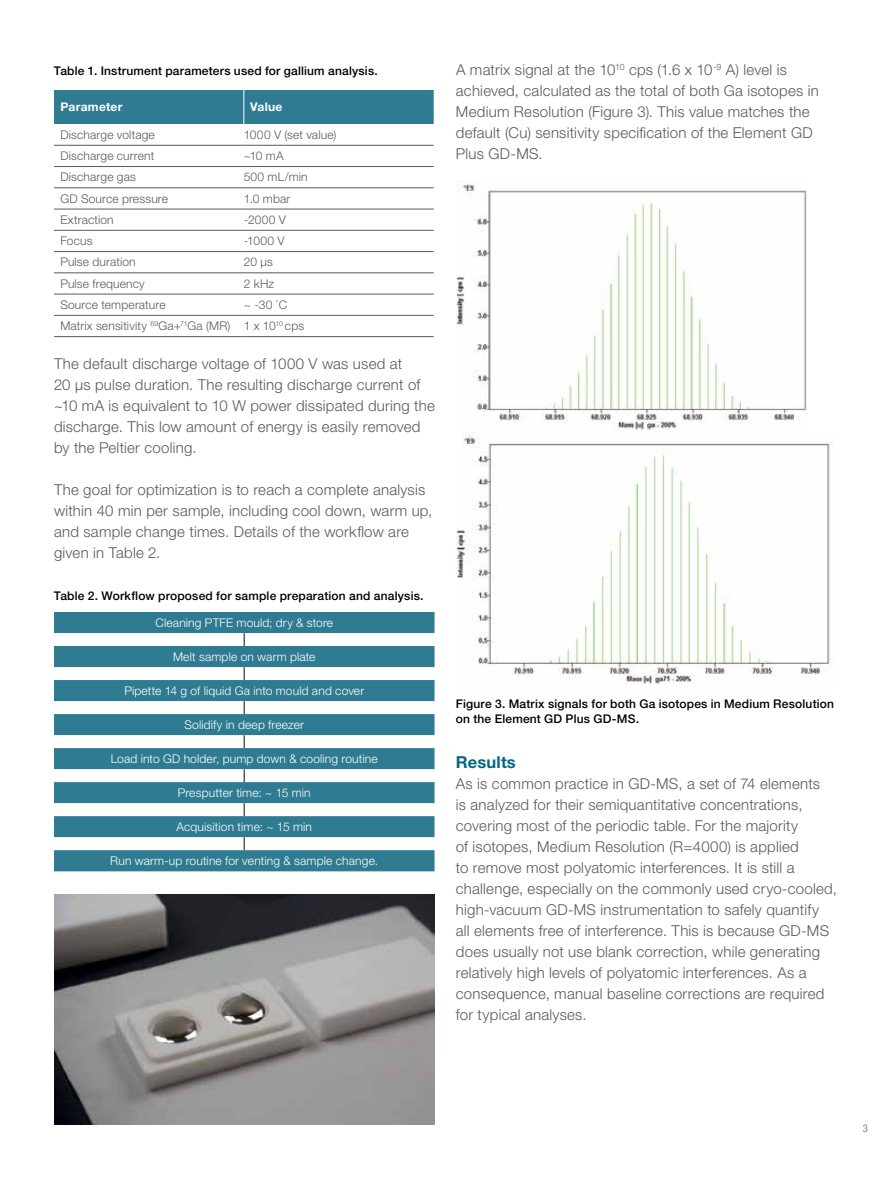
<style>
.page{position:relative;width:891px;height:1188px;background:#fff}
.page>*{position:absolute;margin:0;border:0;box-sizing:border-box;transform-origin:0 0}
.t1{font:700 16.5px "Helvetica Neue LT Std";letter-spacing:.01em;color:#006880}
.t2{font:300 15px/21px "Helvetica Neue LT Std";letter-spacing:.015em;color:#58595b}
.t3{font:300 12px "Helvetica Neue LT Std";letter-spacing:.015em;color:#fff}
.t4{font:300 12px/21.3px "Helvetica Neue LT Std";letter-spacing:.015em;color:#58595b}
.t5{font:500 12px/15.8px "Helvetica Neue LT Std";letter-spacing:.015em;color:#000}
.t6{font:700 12px "Helvetica Neue LT Std";letter-spacing:.025em;color:#fff}
.t7{font:300 condensed 10.5px "Helvetica Neue LT Std";color:#58595b}
</style>
<div class="page">
<div style="left:54px;top:90px;width:380px;height:34px;background:#2f7b91"></div>
<hr style="left:243px;top:90px;width:1px;height:34px;background:#fff">
<hr style="left:54px;top:166px;width:190px;height:1px;background:#58595b">
<hr style="left:244px;top:166px;width:190px;height:1px;background:#58595b">
<hr style="left:54px;top:188px;width:190px;height:1px;background:#58595b">
<hr style="left:244px;top:188px;width:190px;height:1px;background:#58595b">
<hr style="left:54px;top:209px;width:190px;height:1px;background:#58595b">
<hr style="left:244px;top:209px;width:190px;height:1px;background:#58595b">
<hr style="left:54px;top:230px;width:190px;height:1px;background:#58595b">
<hr style="left:244px;top:230px;width:190px;height:1px;background:#58595b">
<hr style="left:54px;top:251px;width:190px;height:1px;background:#58595b">
<hr style="left:244px;top:251px;width:190px;height:1px;background:#58595b">
<hr style="left:54px;top:273px;width:190px;height:1px;background:#58595b">
<hr style="left:244px;top:273px;width:190px;height:1px;background:#58595b">
<hr style="left:54px;top:294px;width:190px;height:1px;background:#58595b">
<hr style="left:244px;top:294px;width:190px;height:1px;background:#58595b">
<hr style="left:244px;top:315px;width:190px;height:1px;background:#58595b">
<hr style="left:244px;top:336px;width:190px;height:1px;background:#58595b">
<hr style="left:54px;top:145px;width:190px;height:1px;background:#58595b">
<hr style="left:244px;top:145px;width:190px;height:1px;background:#58595b">
<hr style="left:54px;top:315px;width:190px;height:1px;background:#58595b">
<hr style="left:54px;top:336px;width:190px;height:1px;background:#58595b">
<div style="left:54px;top:612px;width:381px;height:259px;background:#2f7b91"></div>
<svg style="left:54px;top:633px;width:381px;height:217px;fill:#2f7b91"></svg>
<svg style="left:244px;top:633px;width:1px;height:13px"></svg>
<svg style="left:244px;top:667px;width:1px;height:13px"></svg>
<svg style="left:244px;top:701px;width:1px;height:13px"></svg>
<svg style="left:244px;top:735px;width:1px;height:13px"></svg>
<svg style="left:244px;top:769px;width:1px;height:13px"></svg>
<svg style="left:244px;top:803px;width:1px;height:13px"></svg>
<svg style="left:244px;top:837px;width:1px;height:13px"></svg>
<img style="left:456px;top:182px;width:351px;height:248px">
<img style="left:456px;top:432px;width:377px;height:252px">
<img style="left:54px;top:894px;width:381px;height:231px">
<p class="t5" style="left:54px;top:62px;width:325px">Table 1. Instrument parameters used for gallium analysis.</p>
<p class="t6" style="left:60px;top:100px;width:64px">Parameter</p>
<p class="t6" style="left:250px;top:100px;width:34px">Value</p>
<p class="t4" style="left:60px;top:124px;width:96px">Discharge voltage</p>
<p class="t4" style="left:244px;top:124px;width:94px">1000 V (set value)</p>
<p class="t4" style="left:60px;top:145px;width:95px">Discharge current</p>
<p class="t4" style="left:244px;top:145px;width:41px">~10 mA</p>
<p class="t4" style="left:60px;top:166px;width:77px">Discharge gas</p>
<p class="t4" style="left:244px;top:166px;width:65px">500 mL/min</p>
<p class="t4" style="left:60px;top:188px;width:109px">GD Source pressure</p>
<p class="t4" style="left:244px;top:188px;width:48px">1.0 mbar</p>
<p class="t4" style="left:60px;top:209px;width:55px">Extraction</p>
<p class="t4" style="left:244px;top:209px;width:43px">-2000 V</p>
<p class="t4" style="left:60px;top:230px;width:34px">Focus</p>
<p class="t4" style="left:244px;top:230px;width:42px">-1000 V</p>
<p class="t4" style="left:60px;top:251px;width:77px">Pulse duration</p>
<p class="t4" style="left:244px;top:251px;width:31px">20 µs</p>
<p class="t4" style="left:60px;top:273px;width:86px">Pulse frequency</p>
<p class="t4" style="left:244px;top:273px;width:32px">2 kHz</p>
<p class="t4" style="left:60px;top:294px;width:107px">Source temperature</p>
<p class="t4" style="left:60px;top:294px;width:245px;text-indent:183px">~ -30 <sup>°</sup>C<br>Matrix sensitivity <sup>69</sup>Ga+<sup>71</sup>Ga (MR) 1 x 10<sup>10</sup> cps</p>
<p class="t2" style="left:54px;top:353px;width:382px">The default discharge voltage of 1000 V was used at<br>20 µs pulse duration. The resulting discharge current of ~10 mA is equivalent to 10 W power dissipated during the discharge. This low amount of energy is easily removed by the Peltier cooling.</p>
<p class="t2" style="left:54px;top:479px;width:380px">The goal for optimization is to reach a complete analysis within 40 min per sample, including cool down, warm up, and sample change times. Details of the workflow are given in Table 2.</p>
<p class="t5" style="left:54px;top:587px;width:371px">Table 2. Workflow proposed for sample preparation and analysis.</p>
<p class="t3" style="left:155px;top:615px;width:179px">Cleaning PTFE mould; dry &amp; store</p>
<p class="t3" style="left:173px;top:649px;width:144px">Melt sample on warm plate</p>
<p class="t3" style="left:124px;top:683px;width:241px">Pipette 14 g of liquid Ga into mould and cover</p>
<p class="t3" style="left:185px;top:717px;width:121px">Solidify in deep freezer</p>
<p class="t3" style="left:111px;top:751px;width:268px">Load into GD holder, pump down &amp; cooling routine</p>
<p class="t3" style="left:178px;top:785px;width:134px">Presputter time: ~ 15 min</p>
<p class="t3" style="left:177px;top:819px;width:137px">Acquisition time: ~ 15 min</p>
<p class="t3" style="left:110px;top:853px;width:270px">Run warm-up routine for venting &amp; sample change.</p>
<p class="t2" style="left:456px;top:59px;width:364px">A matrix signal at the 10<sup>10</sup> cps (1.6 x 10<sup>-9</sup> A) level is achieved, calculated as the total of both Ga isotopes in Medium Resolution (Figure 3). This value matches the default (Cu) sensitivity specification of the Element GD Plus GD-MS.</p>
<p class="t5" style="left:456px;top:695px;width:380px">Figure 3. Matrix signals for both Ga isotopes in Medium Resolution on the Element GD Plus GD-MS.</p>
<p class="t1" style="left:456px;top:753px;width:61px">Results</p>
<p class="t2" style="left:456px;top:773px;width:383px">As is common practice in GD-MS, a set of 74 elements<br>is analyzed for their semiquantitative concentrations, covering most of the periodic table. For the majority<br>of isotopes, Medium Resolution (R=4000) is applied<br>to remove most polyatomic interferences. It is still a challenge, especially on the commonly used cryo-cooled, high-vacuum GD-MS instrumentation to safely quantify<br>all elements free of interference. This is because GD-MS does usually not use blank correction, while generating relatively high levels of polyatomic interferences. As a consequence, manual baseline corrections are required for typical analyses.</p>
<p class="t7" style="left:863px;top:1123px;width:7px">3</p>
</div>
